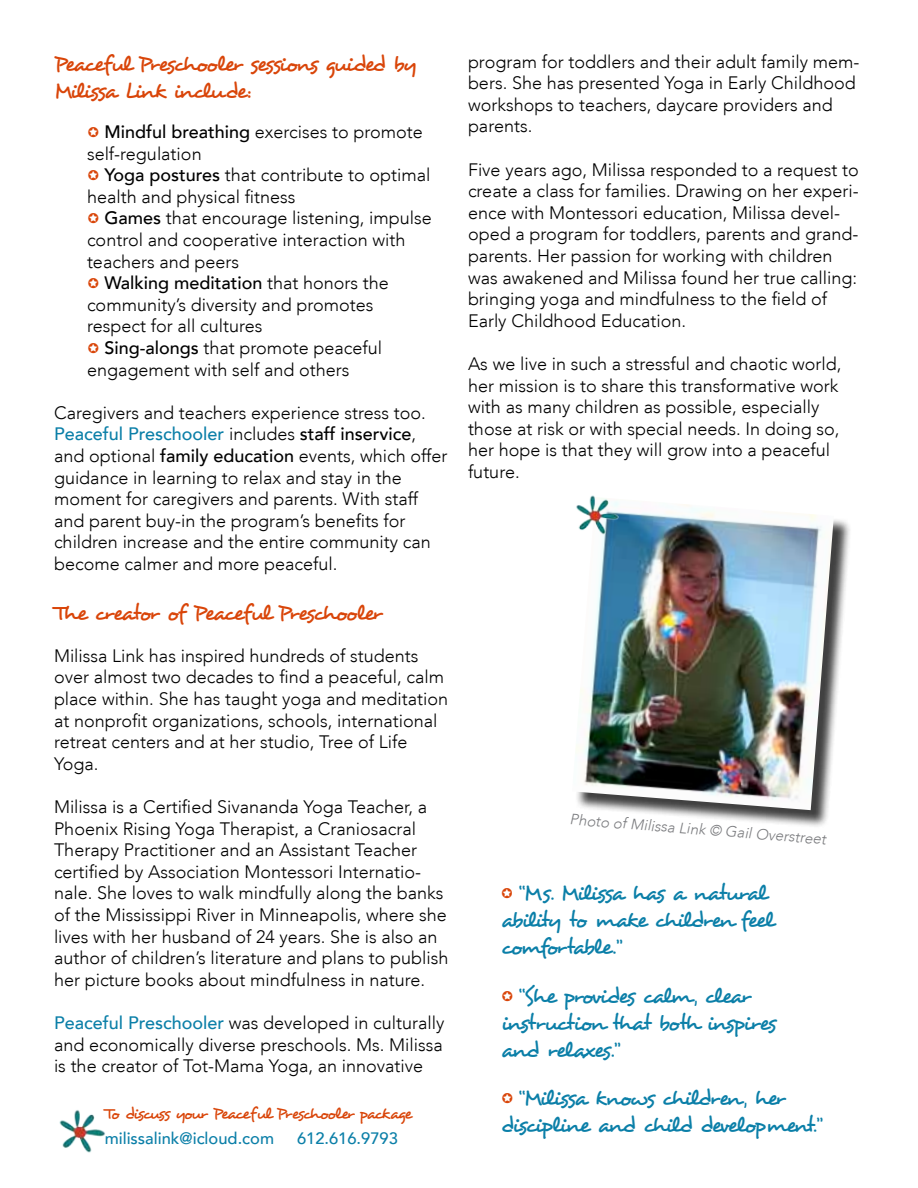
<style>
.page{position:relative;width:918px;height:1188px;background:#fff}
.page>*{position:absolute;margin:0;border:0;box-sizing:border-box;transform-origin:0 0}
.t1{font:22.5px/27px "Desyrel";letter-spacing:-.08em;color:#0b7fa8}
.t2{font:22.5px/27px "Desyrel";letter-spacing:-.09em;color:#d94509}
.t3{font:300 18px/21.6px "Avenir";color:#000}
.t4{font:16.5px "Desyrel";letter-spacing:-.105em;color:#d94509}
.t5{font:500 16.5px "Avenir";color:#0b7fa8}
.t6{font:italic 300 15px "Avenir";color:#7b7c7f}
.s1{font-family:"Bakus";font-weight:400;color:#d94509}
.s2{font-weight:500}
.s3{font-weight:500;color:#0b7fa8}
.s4{font-family:"Bakus";font-size:18px;color:#d94509}
</style>
<div class="page">
<div style="left:575px;top:500px;width:277px;height:328px;background:#000;opacity:.75"></div>
<img style="left:575px;top:500px;width:259px;height:310px">
<img style="left:575px;top:495px;width:46px;height:44px">
<img style="left:59px;top:1110px;width:46px;height:43px">
<p class="t2" style="left:54px;top:50px;width:364px">Peaceful Preschooler sessions guided by<br>Milissa Link include:</p>
<p class="t3" style="left:87px;top:121px;width:346px"><span class="s1">√</span> <span class="s2">Mindful breathing</span> exercises to promote self-regulation<br><span class="s1">√</span> <span class="s2">Yoga postures</span> that contribute to optimal health and physical fitness<br><span class="s1">√</span> <span class="s2">Games</span> that encourage listening, impulse control and cooperative interaction with teachers and peers<br><span class="s1">√</span> <span class="s2">Walking meditation</span> that honors the community’s diversity and promotes respect for all cultures<br><span class="s1">√</span> <span class="s2">Sing-alongs</span> that promote peaceful engagement with self and others</p>
<p class="t3" style="left:54px;top:402px;width:395px">Caregivers and teachers experience stress too.<br><span class="s3">Peaceful Preschooler</span> includes <span class="s2">staff inservice</span>, and optional <span class="s2">family education</span> events, which offer guidance in learning to relax and stay in the moment for caregivers and parents. With staff and parent buy-in the program’s benefits for children increase and the entire community can become calmer and more peaceful.</p>
<p class="t2" style="left:54px;top:599px;width:330px">The creator of Peaceful Preschooler</p>
<p class="t3" style="left:54px;top:645px;width:396px">Milissa Link has inspired hundreds of students over almost two decades to find a peaceful, calm place within. She has taught yoga and meditation at nonprofit organizations, schools, international retreat centers and at her studio, Tree of Life Yoga.</p>
<p class="t3" style="left:54px;top:796px;width:396px">Milissa is a Certified Sivananda Yoga Teacher, a Phoenix Rising Yoga Therapist, a Craniosacral Therapy Practitioner and an Assistant Teacher certified by Association Montessori Internatio&shy;nale. She loves to walk mindfully along the banks of the Mississippi River in Minneapolis, where she lives with her husband of 24 years. She is also an author of children’s literature and plans to publish her picture books about mindfulness in nature.</p>
<p class="t3" style="left:54px;top:1012px;width:392px;text-align:justify"><span class="s3">Peaceful Preschooler</span> was developed in culturally and economically diverse preschools. Ms. Milissa is the creator of Tot-Mama Yoga, an innovative</p>
<p class="t4" style="left:105px;top:1103px;width:309px">To discuss your Peaceful Preschooler package</p>
<p class="t5" style="left:105px;top:1124px;width:171px">milissalink@icloud.com</p>
<p class="t5" style="left:297px;top:1129px;width:102px">612.616.9793</p>
<p class="t3" style="left:468px;top:51px;width:393px">program for toddlers and their adult family mem&shy;bers. She has presented Yoga in Early Childhood workshops to teachers, daycare providers and parents.</p>
<p class="t3" style="left:468px;top:159px;width:392px">Five years ago, Milissa responded to a request to create a class for families. Drawing on her experi&shy;ence with Montessori education, Milissa devel&shy;oped a program for toddlers, parents and grand&shy;parents. Her passion for working with children was awakened and Milissa found her true calling: bringing yoga and mindfulness to the field of Early Childhood Education.</p>
<p class="t3" style="left:468px;top:353px;width:375px">As we live in such a stressful and chaotic world, her mission is to share this transformative work with as many children as possible, especially those at risk or with special needs. In doing so, her hope is that they will grow into a peaceful future.</p>
<p class="t6" style="left:571px;top:809px;width:259px;rotate:5deg">Photo of Milissa Link © Gail Overstreet</p>
<p class="t1" style="left:501px;top:880px;width:274px"><span class="s4">√</span> “Ms. Milissa has a natural ability to make children feel comfortable.”</p>
<p class="t1" style="left:501px;top:982px;width:277px"><span class="s4">√</span> “She provides calm , clear instruction that both inspires and relaxes.”</p>
<p class="t1" style="left:501px;top:1085px;width:322px"><span class="s4">√</span> “Milissa knows children , her discipline and child development.”</p>
</div>
